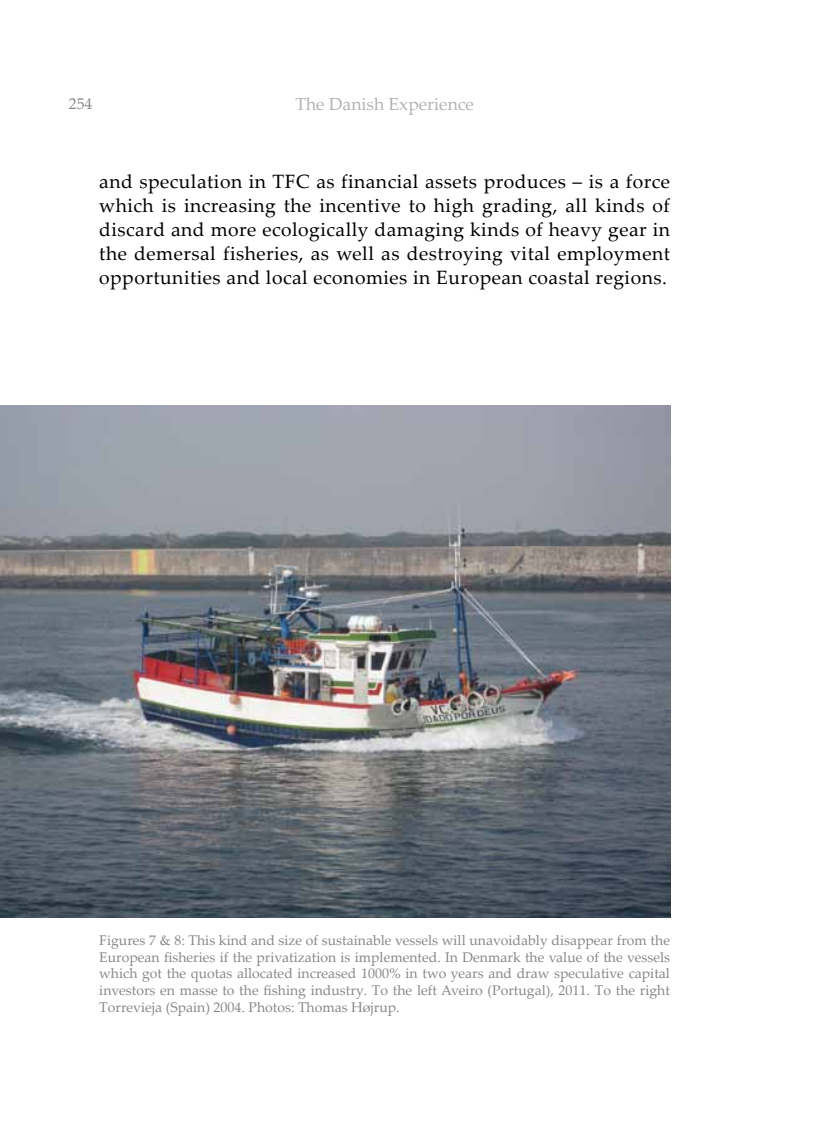
<style>
.page{position:relative;width:819px;height:1141px;background:#fff}
.page>*{position:absolute;margin:0;border:0;box-sizing:border-box;transform-origin:0 0}
.t1{font:19.25px/24px "Palatino Linotype";letter-spacing:.025em;color:#000;text-align:justify}
.t2{font:17.5px "Palatino Linotype";color:#b1b3b4}
.t3{font:15.75px "Palatino Linotype";color:#87888a}
.t4{font:14px/16.8px "Palatino Linotype";color:#87888a;text-align:justify}
</style>
<div class="page">
<img style="left:0;top:405px;width:670px;height:513px">
<p class="t3" style="left:69px;top:93px;width:25px">254</p>
<p class="t2" style="left:295px;top:92px;width:180px">The Danish Experience</p>
<p class="t1" style="left:99px;top:168px;width:572px">and speculation in TFC as financial assets produces – is a force which is increasing the incentive to high grading, all kinds of discard and more ecologically damaging kinds of heavy gear in the demersal fisheries, as well as destroying vital employment opportunities and local economies in European coastal regions.</p>
<p class="t4" style="left:99px;top:931px;width:572px">Figures 7 &amp; 8: This kind and size of sustainable vessels will unavoidably disappear from the European fisheries if the privatization is implemented. In Denmark the value of the vessels which got the quotas allocated increased 1000% in two years and draw speculative capital investors en masse to the fishing industry. To the left Aveiro (Portugal), 2011. To the right Torrevieja (Spain) 2004. Photos: Thomas Højrup.</p>
</div>
